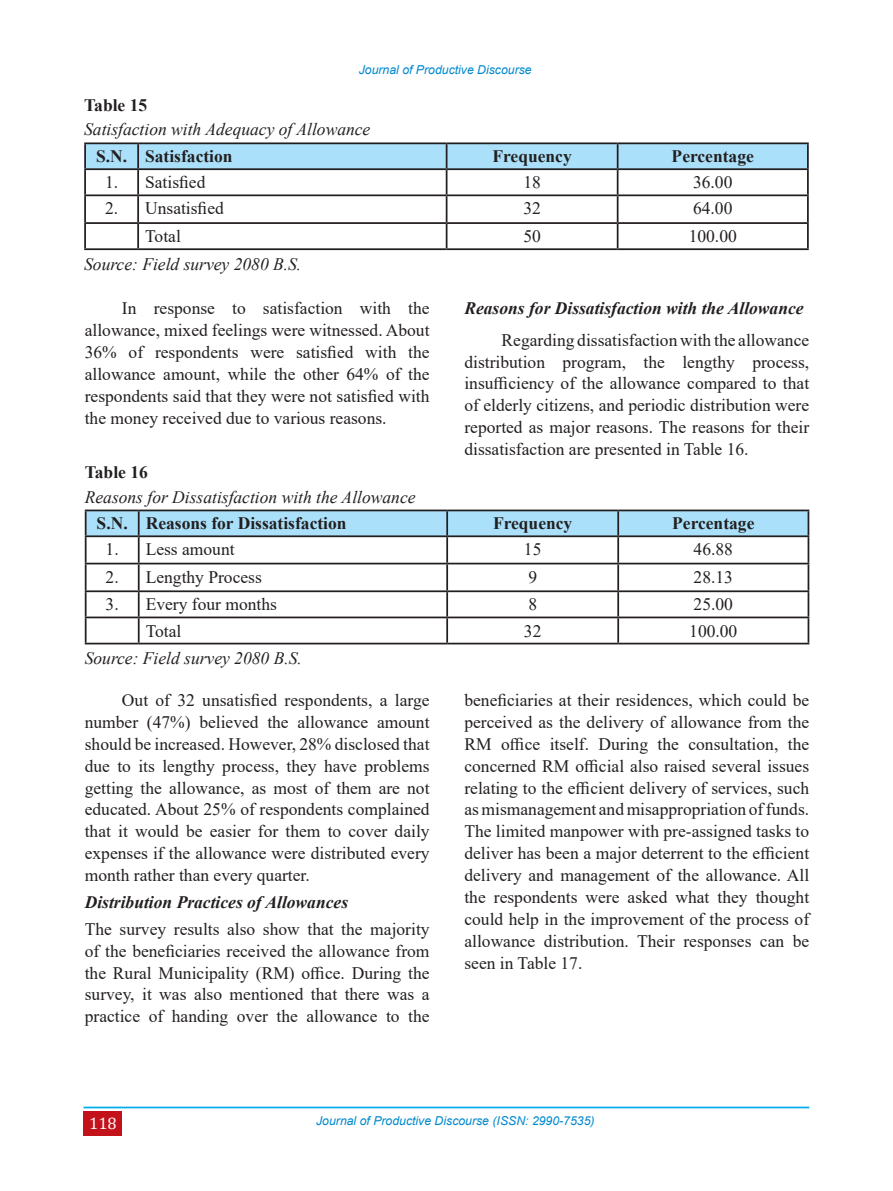
<style>
.page{position:relative;width:893px;height:1191px;background:#fff}
.page>*{position:absolute;margin:0;border:0;box-sizing:border-box;transform-origin:0 0}
.T{font:17.5px/21.9px "Times New Roman";color:#231f20;text-align:justify}
.tt{font:17.5px/21.9px "Times New Roman";color:#231f20;text-align:justify}
.T-2{font:700 17.5px "Times New Roman";color:#231f20}
.T-3{font:italic 17.5px "Times New Roman";color:#231f20}
.t1{font:italic 700 17.5px "Times New Roman";color:#231f20}
.tab{font:italic 17.5px "Times New Roman";color:#231f20}
.t2{font:16.62px "Cambria";color:#fff}
.t3{font:italic 12.25px "Arial";color:#0089cf}
</style>
<div class="page">
<div style="left:83px;top:1111px;width:39px;height:25px;background:#c4121a"></div>
<hr style="left:83px;top:1106px;width:726px;height:2px;background:#00aeef">
<hr style="left:84px;top:142px;width:54px;height:2px;background:#231f20">
<hr style="left:84px;top:144px;width:2px;height:24px;background:#231f20">
<hr style="left:138px;top:142px;width:309px;height:2px;background:#231f20">
<hr style="left:447px;top:142px;width:171px;height:2px;background:#231f20">
<hr style="left:618px;top:142px;width:191px;height:2px;background:#231f20">
<hr style="left:807px;top:144px;width:2px;height:24px;background:#231f20">
<hr style="left:84px;top:168px;width:54px;height:2px;background:#231f20">
<hr style="left:84px;top:170px;width:2px;height:24px;background:#231f20">
<hr style="left:618px;top:168px;width:191px;height:2px;background:#231f20">
<hr style="left:807px;top:170px;width:2px;height:24px;background:#231f20">
<hr style="left:84px;top:194px;width:54px;height:2px;background:#231f20">
<hr style="left:84px;top:196px;width:2px;height:26px;background:#231f20">
<hr style="left:618px;top:194px;width:191px;height:2px;background:#231f20">
<hr style="left:807px;top:196px;width:2px;height:26px;background:#231f20">
<hr style="left:84px;top:222px;width:54px;height:2px;background:#231f20">
<hr style="left:84px;top:224px;width:2px;height:24px;background:#231f20">
<hr style="left:618px;top:222px;width:191px;height:2px;background:#231f20">
<svg style="left:85px;top:143px;width:723px;height:105px"></svg>
<hr style="left:807px;top:224px;width:2px;height:24px;background:#231f20">
<hr style="left:84px;top:248px;width:54px;height:2px;background:#231f20">
<hr style="left:138px;top:248px;width:309px;height:2px;background:#231f20">
<hr style="left:447px;top:248px;width:171px;height:2px;background:#231f20">
<hr style="left:618px;top:248px;width:191px;height:2px;background:#231f20">
<hr style="left:85px;top:509px;width:54px;height:2px;background:#231f20">
<hr style="left:85px;top:511px;width:2px;height:24px;background:#231f20">
<hr style="left:139px;top:509px;width:308px;height:2px;background:#231f20">
<hr style="left:447px;top:509px;width:171px;height:2px;background:#231f20">
<hr style="left:618px;top:509px;width:191px;height:2px;background:#231f20">
<hr style="left:85px;top:535px;width:54px;height:2px;background:#231f20">
<hr style="left:85px;top:537px;width:2px;height:25px;background:#231f20">
<hr style="left:85px;top:562px;width:54px;height:2px;background:#231f20">
<hr style="left:85px;top:564px;width:2px;height:26px;background:#231f20">
<hr style="left:85px;top:590px;width:54px;height:2px;background:#231f20">
<hr style="left:85px;top:592px;width:2px;height:24px;background:#231f20">
<hr style="left:85px;top:616px;width:54px;height:2px;background:#231f20">
<hr style="left:85px;top:618px;width:2px;height:24px;background:#231f20">
<svg style="left:86px;top:510px;width:723px;height:132px"></svg>
<hr style="left:85px;top:642px;width:54px;height:2px;background:#231f20">
<hr style="left:139px;top:642px;width:308px;height:2px;background:#231f20">
<hr style="left:447px;top:642px;width:171px;height:2px;background:#231f20">
<hr style="left:618px;top:642px;width:191px;height:2px;background:#231f20">
<p class="t3" style="left:359px;top:62px;width:174px">Journal of Productive Discourse</p>
<p class="T-2" style="left:84px;top:93px;width:65px">Table 15</p>
<p class="T-3" style="left:84px;top:118px;width:288px">Satisfaction with Adequacy of Allowance</p>
<p class="T-2" style="left:96px;top:144px;width:33px">S.N.</p>
<p class="T-2" style="left:145px;top:144px;width:89px">Satisfaction</p>
<p class="T-2" style="left:492px;top:144px;width:81px">Frequency</p>
<p class="T-2" style="left:672px;top:144px;width:84px">Percentage</p>
<p class="T" style="left:105px;top:171px;width:15px">1.</p>
<p class="T" style="left:145px;top:171px;width:62px">Satisfied</p>
<p class="T" style="left:523px;top:171px;width:19px">18</p>
<p class="T" style="left:693px;top:171px;width:41px">36.00</p>
<p class="T" style="left:105px;top:197px;width:15px">2.</p>
<p class="T" style="left:145px;top:197px;width:80px">Unsatisfied</p>
<p class="T" style="left:523px;top:197px;width:19px">32</p>
<p class="T" style="left:693px;top:197px;width:41px">64.00</p>
<p class="T" style="left:145px;top:225px;width:37px">Total</p>
<p class="T" style="left:523px;top:225px;width:19px">50</p>
<p class="T" style="left:689px;top:225px;width:50px">100.00</p>
<p class="tab" style="left:84px;top:252px;width:219px">Source: Field survey 2080 B.S.</p>
<p class="tt" style="left:85px;top:297px;width:346px;text-indent:37px">In response to satisfaction with the allowance, mixed feelings were witnessed. About 36% of respondents were satisfied with the allowance amount, while the other 64% of the respondents said that they were not satisfied with the money received due to various reasons.</p>
<p class="t1" style="left:464px;top:296px;width:341px">Reasons for Dissatisfaction with the Allowance</p>
<p class="tt" style="left:464px;top:328px;width:346px;text-indent:37px">Regarding dissatisfaction with the allowance distribution program, the lengthy process, insufficiency of the allowance compared to that of elderly citizens, and periodic distribution were reported as major reasons. The reasons for their dissatisfaction are presented in Table 16.</p>
<p class="T-2" style="left:85px;top:460px;width:65px">Table 16</p>
<p class="T-3" style="left:85px;top:484px;width:332px">Reasons for Dissatisfaction with the Allowance</p>
<p class="T-2" style="left:97px;top:511px;width:33px">S.N.</p>
<p class="T-2" style="left:146px;top:511px;width:202px">Reasons for Dissatisfaction</p>
<p class="T-2" style="left:493px;top:511px;width:81px">Frequency</p>
<p class="T-2" style="left:672px;top:511px;width:84px">Percentage</p>
<p class="T" style="left:106px;top:538px;width:15px">1.</p>
<p class="T" style="left:146px;top:538px;width:90px">Less amount</p>
<p class="T" style="left:524px;top:538px;width:19px">15</p>
<p class="T" style="left:694px;top:538px;width:41px">46.88</p>
<p class="T" style="left:106px;top:565px;width:15px">2.</p>
<p class="T" style="left:146px;top:565px;width:118px">Lengthy Process</p>
<p class="T" style="left:528px;top:565px;width:10px">9</p>
<p class="T" style="left:694px;top:565px;width:41px">28.13</p>
<p class="T" style="left:106px;top:593px;width:15px">3.</p>
<p class="T" style="left:146px;top:593px;width:133px">Every four months</p>
<p class="T" style="left:528px;top:593px;width:10px">8</p>
<p class="T" style="left:694px;top:593px;width:41px">25.00</p>
<p class="T" style="left:146px;top:619px;width:37px">Total</p>
<p class="T" style="left:524px;top:619px;width:19px">32</p>
<p class="T" style="left:689px;top:619px;width:50px">100.00</p>
<p class="tab" style="left:85px;top:646px;width:219px">Source: Field survey 2080 B.S.</p>
<p class="tt" style="left:85px;top:688px;width:346px;text-indent:37px">Out of 32 unsatisfied respondents, a large number (47%) believed the allowance amount should be increased. However, 28% disclosed that due to its lengthy process, they have problems getting the allowance, as most of them are not educated. About 25% of respondents complained that it would be easier for them to cover daily expenses if the allowance were distributed every month rather than every quarter.</p>
<p class="t1" style="left:85px;top:890px;width:265px">Distribution Practices of Allowances</p>
<p class="T" style="left:85px;top:917px;width:346px">The survey results also show that the majority of the beneficiaries received the allowance from the Rural Municipality (RM) office. During the survey, it was also mentioned that there was a practice of handing over the allowance to the</p>
<p class="T" style="left:464px;top:688px;width:346px">beneficiaries at their residences, which could be perceived as the delivery of allowance from the RM office itself. During the consultation, the concerned RM official also raised several issues relating to the efficient delivery of services, such as mismanagement and misappropriation of funds.<br>The limited manpower with pre-assigned tasks to deliver has been a major deterrent to the efficient delivery and management of the allowance. All the respondents were asked what they thought could help in the improvement of the process of allowance distribution. Their responses can be seen in Table 17.</p>
<p class="t2" style="left:89px;top:1113px;width:29px">118</p>
<p class="t3" style="left:316px;top:1112px;width:280px">Journal of Productive Discourse (ISSN: 2990-7535)</p>
</div>
